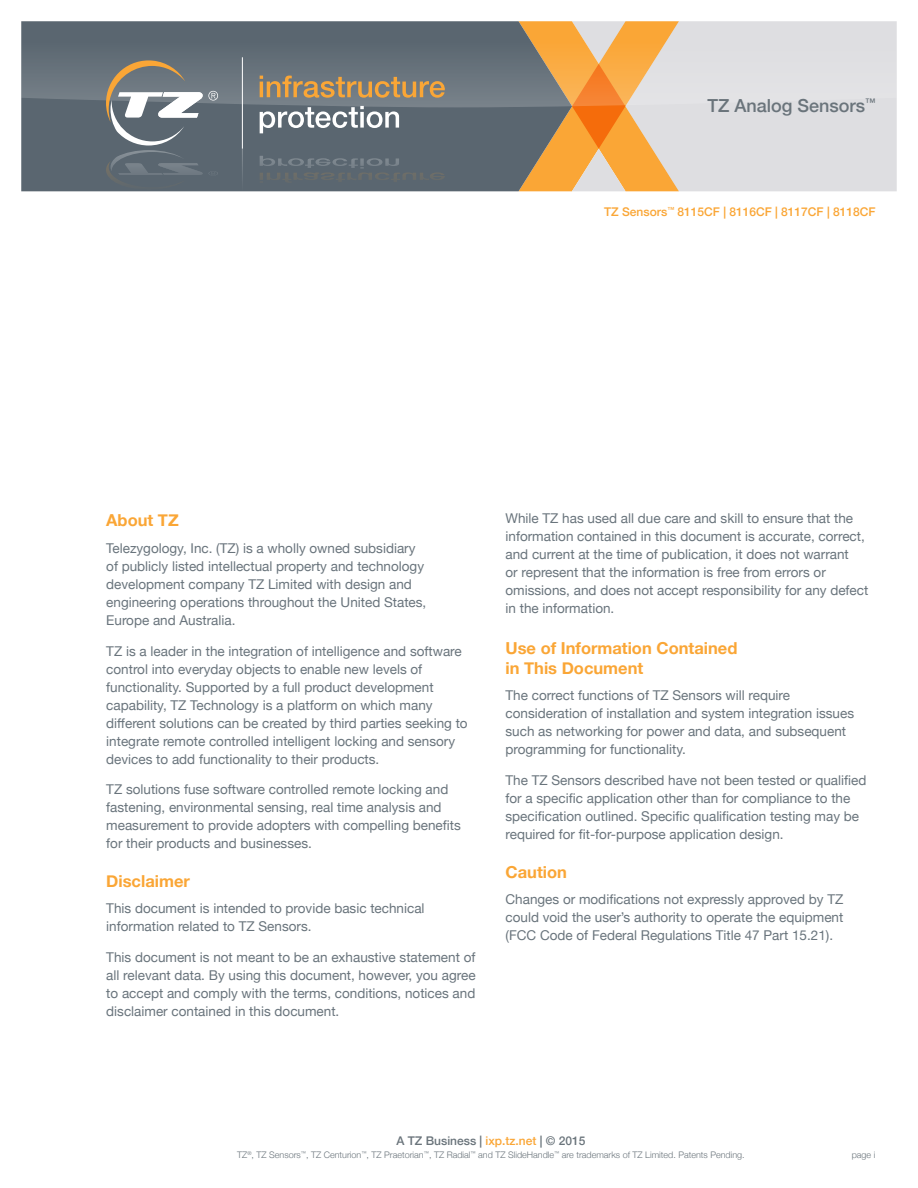
<style>
.page{position:relative;width:918px;height:1188px;background:#fff}
.page>*{position:absolute;margin:0;border:0;box-sizing:border-box;transform-origin:0 0}
.t1{font:500 18px "Helvetica Neue";color:#6a747b}
.Sub_Heading{font:700 16.5px/19.8px "Helvetica Neue";color:#faa636}
.body_copy{font:13.5px/18px "Helvetica Neue";color:#69747c}
.t2{font:500 12px "Helvetica Neue";color:#faa636}
.t3{font:500 12px "Helvetica Neue";color:#6a747b}
.t4{font:300 9px "Helvetica Neue";color:#6a747b}
.s1{color:#faa636}
</style>
<div class="page">
<div style="left:21px;top:107px;width:498px;height:84px;background:#5a6670"></div>
<div style="left:679px;top:107px;width:218px;height:84px;background:#dedee1"></div>
<svg style="left:21px;top:21px;width:876px;height:86px;background:#90979e"></svg>
<hr style="left:242px;top:57px;width:1px;height:92px;background:#fff">
<svg style="left:260px;top:76px;width:185px;height:22px;background:#a08966"></svg>
<svg style="left:260px;top:106px;width:139px;height:27px"></svg>
<svg style="left:519px;top:21px;width:160px;height:170px;background:#d9a86c"></svg>
<hr style="left:242px;top:149px;width:1px;height:42px;background:#fff">
<svg style="left:106px;top:60px;width:112px;height:130px;background:#797f83"></svg>
<svg style="left:260px;top:156px;width:185px;height:27px;background:#5f6a72"></svg>
<h1 class="t1" style="left:708px;top:91px;width:170px">TZ Analog Sensors<sup>™</sup></h1>
<p class="t2" style="left:604px;top:202px;width:273px">TZ Sensors<sup>™</sup> 8115CF | 8116CF | 8117CF | 8118CF</p>
<p class="Sub_Heading" style="left:106px;top:511px;width:74px">About TZ</p>
<p class="body_copy" style="left:106px;top:540px;width:322px">Telezygology, Inc. (TZ) is a wholly owned subsidiary of publicly listed intellectual property and technology development company TZ Limited with design and engineering operations throughout the United States, Europe and Australia.</p>
<p class="body_copy" style="left:106px;top:643px;width:363px">TZ is a leader in the integration of intelligence and software control into everyday objects to enable new levels of functionality. Supported by a full product development capability, TZ Technology is a platform on which many different solutions can be created by third parties seeking to integrate remote controlled intelligent locking and sensory devices to add functionality to their products.</p>
<p class="body_copy" style="left:106px;top:781px;width:356px">TZ solutions fuse software controlled remote locking and fastening, environmental sensing, real time analysis and measurement to provide adopters with compelling benefits for their products and businesses.</p>
<p class="Sub_Heading" style="left:106px;top:872px;width:85px">Disclaimer</p>
<p class="body_copy" style="left:106px;top:900px;width:320px">This document is intended to provide basic technical information related to TZ Sensors.</p>
<p class="body_copy" style="left:106px;top:949px;width:371px;text-align:justify">This document is not meant to be an exhaustive statement of all relevant data. By using this document, however, you agree to accept and comply with the terms, conditions, notices and disclaimer contained in this document.</p>
<p class="body_copy" style="left:506px;top:510px;width:364px">While TZ has used all due care and skill to ensure that the information contained in this document is accurate, correct, and current at the time of publication, it does not warrant<br>or represent that the information is free from errors or omissions, and does not accept responsibility for any defect in the information.</p>
<p class="Sub_Heading" style="left:506px;top:639px;width:233px">Use of Information Contained in This Document</p>
<p class="body_copy" style="left:506px;top:687px;width:350px">The correct functions of TZ Sensors will require consideration of installation and system integration issues such as networking for power and data, and subsequent programming for functionality.</p>
<p class="body_copy" style="left:506px;top:772px;width:362px">The TZ Sensors described have not been tested or qualified for a specific application other than for compliance to the specification outlined. Specific qualification testing may be required for fit-for-purpose application design.</p>
<p class="Sub_Heading" style="left:506px;top:862px;width:63px">Caution</p>
<p class="body_copy" style="left:506px;top:891px;width:339px;text-align:justify">Changes or modifications not expressly approved by TZ could void the user’s authority to operate the equipment (FCC Code of Federal Regulations Title 47 Part 15.21).</p>
<p class="t3" style="left:396px;top:1131px;width:191px">A TZ Business | <span class="s1">ixp.tz.net</span> | © 2015</p>
<p class="t4" style="left:237px;top:1148px;width:509px">TZ<sup>®</sup>, TZ Sensors<sup>™</sup>, TZ Centurion<sup>™</sup>, TZ Praetorian<sup>™</sup>, TZ Radial<sup>™</sup> and TZ SlideHandle<sup>™</sup> are trademarks of TZ Limited. Patents Pending.</p>
<p class="t4" style="left:852px;top:1148px;width:25px">page i</p>
</div>
